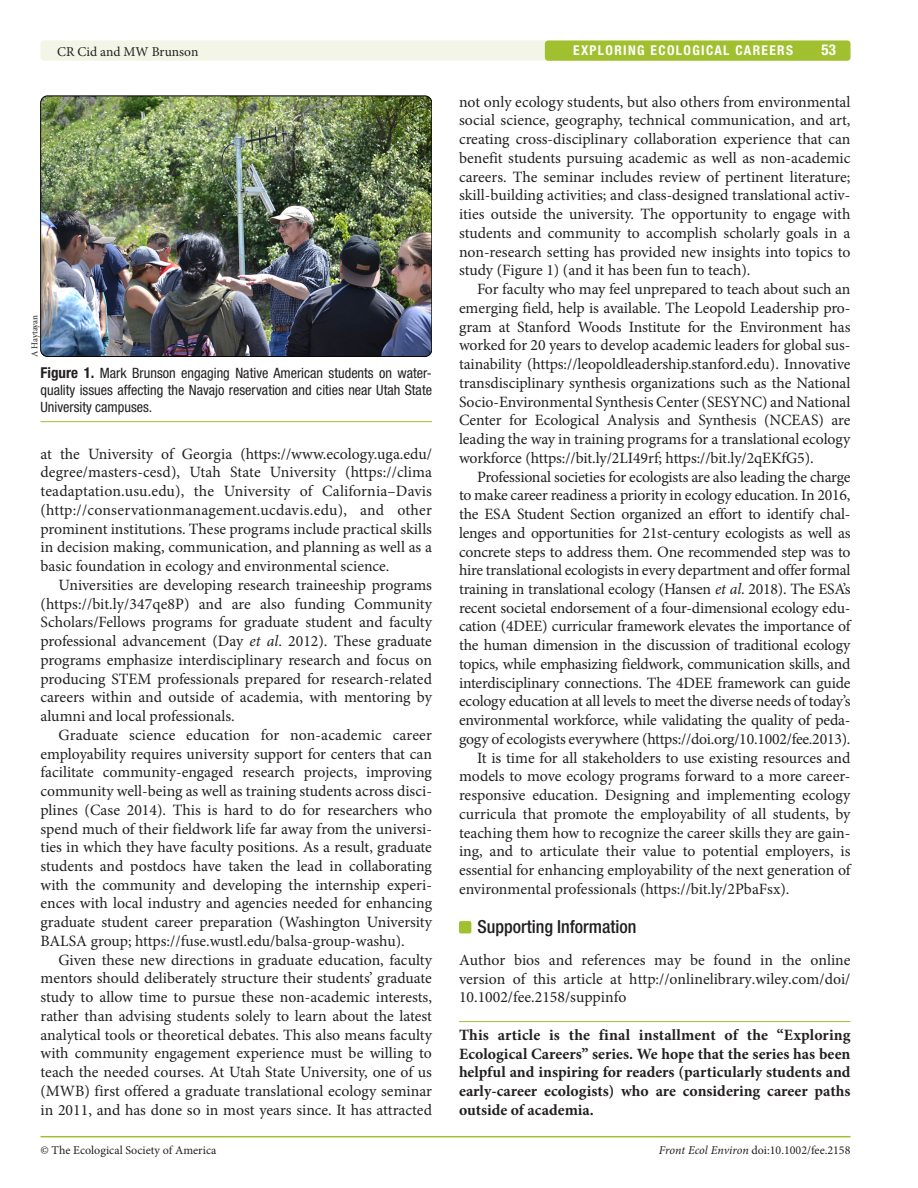
<style>
.page{position:relative;width:918px;height:1188px;background:#fff}
.page>*{position:absolute;margin:0;border:0;box-sizing:border-box;transform-origin:0 0}
.t1{font:500 condensed 18px "Helvetica Neue LT Std";color:#231f20}
.t2{font:15.75px/18.8px "Minion Pro";letter-spacing:-.01em;color:#231f20;text-align:justify}
.t3{font:700 15.75px/18.8px "Minion Pro";color:#231f20;text-align:justify}
.t4{font:700 condensed 15px "Helvetica Neue LT Std";color:#fff}
.t5{font:condensed 14.25px/17.2px "Helvetica Neue LT Std";color:#231f20;text-align:justify}
.t6{font:700 condensed 13.5px "Helvetica Neue LT Std";letter-spacing:.1em;color:#fff}
.t7{font:13.5px "Minion Pro";color:#231f20}
.t8{font:12px "Minion Pro";color:#231f20}
.t9{font:9px "Minion Pro";letter-spacing:-.02em;color:#231f20}
.s1{font-weight:700;font-size:15px}
.s2{font-style:italic}
</style>
<div class="page">
<hr style="left:40px;top:1136px;width:810px;height:1px;background:#a1c030">
<div style="left:40px;top:40px;width:811px;height:21px;background:#f3f6e6;border-radius:3px"></div>
<div style="left:545px;top:40px;width:306px;height:21px;background:#a1c030;border-radius:3px"></div>
<div style="left:459px;top:921px;width:12px;height:12px;background:#a1c030;border-radius:2px"></div>
<hr style="left:40px;top:421px;width:392px;height:1px;background:#a1c030">
<img style="left:41px;top:96px;width:391px;height:261px">
<div style="left:40px;top:96px;width:392px;height:261px;border:1px solid #000;border-radius:7px"></div>
<hr style="left:459px;top:1021px;width:391px;height:1px;background:#a1c030">
<p class="t7" style="left:57px;top:42px;width:143px">CR Cid and MW Brunson</p>
<p class="t6" style="left:573px;top:42px;width:221px">EXPLORING ECOLOGICAL CAREERS</p>
<p class="t4" style="left:821px;top:41px;width:16px">53</p>
<p class="t9" style="left:29px;top:357px;width:44px;rotate:-90deg">A Haytayan</p>
<p class="t5" style="left:40px;top:364px;width:393px"><span class="s1">Figure 1.</span> Mark Brunson engaging Native American students on water&shy;quality issues affecting the Navajo reservation and cities near Utah State University campuses.</p>
<p class="t2" style="left:40px;top:444px;width:393px">at the University of Georgia (https://www.ecology.uga.edu/ degree/masters-cesd), Utah State University (https://clima teadaptation.usu.edu), the University of California–Davis (http://conservationmanagement.ucdavis.edu), and other prominent institutions. These programs include practical skills in decision making, communication, and planning as well as a basic foundation in ecology and environmental science.</p>
<p class="t2" style="left:41px;top:576px;width:393px;text-indent:18px">Universities are developing research traineeship programs (https://bit.ly/347qe8P) and are also funding Community Scholars/Fellows programs for graduate student and faculty professional advancement (Day <span class="s2">et al</span>. 2012). These graduate programs emphasize interdisciplinary research and focus on producing STEM professionals prepared for research-related careers within and outside of academia, with mentoring by alumni and local professionals.</p>
<p class="t2" style="left:41px;top:725px;width:393px;text-indent:18px">Graduate science education for non-academic career employability requires university support for centers that can facilitate community-engaged research projects, improving community well-being as well as training students across disci&shy;plines (Case 2014). This is hard to do for researchers who spend much of their fieldwork life far away from the universi&shy;ties in which they have faculty positions. As a result, graduate students and postdocs have taken the lead in collaborating with the community and developing the internship experi&shy;ences with local industry and agencies needed for enhancing graduate student career preparation (Washington University BALSA group; https://fuse.wustl.edu/balsa-group-washu).</p>
<p class="t2" style="left:41px;top:950px;width:393px;text-indent:18px">Given these new directions in graduate education, faculty mentors should deliberately structure their students’ graduate study to allow time to pursue these non-academic interests, rather than advising students solely to learn about the latest analytical tools or theoretical debates. This also means faculty with community engagement experience must be willing to teach the needed courses. At Utah State University, one of us (MWB) first offered a graduate translational ecology seminar in 2011, and has done so in most years since. It has attracted</p>
<p class="t2" style="left:459px;top:92px;width:393px">not only ecology students, but also others from environmental social science, geography, technical communication, and art, creating cross-disciplinary collaboration experience that can benefit students pursuing academic as well as non-academic careers. The seminar includes review of pertinent literature; skill-building activities; and class-designed translational activ&shy;ities outside the university. The opportunity to engage with students and community to accomplish scholarly goals in a non-research setting has provided new insights into topics to study (Figure 1) (and it has been fun to teach).</p>
<p class="t2" style="left:459px;top:280px;width:393px;text-indent:18px">For faculty who may feel unprepared to teach about such an emerging field, help is available. The Leopold Leadership pro&shy;gram at Stanford Woods Institute for the Environment has worked for 20 years to develop academic leaders for global sus&shy;tainability (https://leopoldleadership.stanford.edu). Innovative transdisciplinary synthesis organizations such as the National Socio-Environmental Synthesis Center (SESYNC) and National Center for Ecological Analysis and Synthesis (NCEAS) are leading the way in training programs for a translational ecology workforce (https://bit.ly/2LI49rf; https://bit.ly/2qEKfG5).</p>
<p class="t2" style="left:477px;top:467px;width:375px">Professional societies for ecologists are also leading the charge</p>
<p class="t2" style="left:459px;top:486px;width:393px">to make career readiness a priority in ecology education. In 2016,</p>
<p class="t2" style="left:459px;top:505px;width:393px">the ESA Student Section organized an effort to identify chal-</p>
<p class="t2" style="left:459px;top:523px;width:393px">lenges and opportunities for 21st-century ecologists as well as</p>
<p class="t2" style="left:459px;top:542px;width:393px">concrete steps to address them. One recommended step was to</p>
<p class="t2" style="left:459px;top:561px;width:393px">hire translational ecologists in every department and offer formal</p>
<p class="t2" style="left:459px;top:580px;width:393px">training in translational ecology (Hansen <span class="s2">et al</span>. 2018). The ESA’s</p>
<p class="t2" style="left:459px;top:598px;width:393px">recent societal endorsement of a four-dimensional ecology edu-</p>
<p class="t2" style="left:459px;top:617px;width:393px">cation (4DEE) curricular framework elevates the importance of</p>
<p class="t2" style="left:459px;top:636px;width:393px">the human dimension in the discussion of traditional ecology</p>
<p class="t2" style="left:459px;top:655px;width:393px">topics, while emphasizing fieldwork, communication skills, and</p>
<p class="t2" style="left:459px;top:673px;width:393px">interdisciplinary connections. The 4DEE framework can guide</p>
<p class="t2" style="left:459px;top:692px;width:393px">ecology education at all levels to meet the diverse needs of today’s</p>
<p class="t2" style="left:459px;top:711px;width:393px">environmental workforce, while validating the quality of peda-</p>
<p class="t2" style="left:459px;top:730px;width:393px">gogy of ecologists everywhere (https://doi.org/10.1002/fee.2013).</p>
<p class="t2" style="left:477px;top:748px;width:375px">It is time for all stakeholders to use existing resources and</p>
<p class="t2" style="left:459px;top:767px;width:393px">models to move ecology programs forward to a more career-</p>
<p class="t2" style="left:459px;top:786px;width:393px">responsive education. Designing and implementing ecology</p>
<p class="t2" style="left:459px;top:805px;width:393px">curricula that promote the employability of all students, by</p>
<p class="t2" style="left:459px;top:823px;width:393px">teaching them how to recognize the career skills they are gain-</p>
<p class="t2" style="left:459px;top:842px;width:393px">ing, and to articulate their value to potential employers, is</p>
<p class="t2" style="left:459px;top:861px;width:393px">essential for enhancing employability of the next generation of</p>
<p class="t2" style="left:459px;top:880px;width:332px">environmental professionals (https://bit.ly/2PbaFsx).</p>
<p class="t1" style="left:477px;top:916px;width:161px">Supporting Information</p>
<p class="t2" style="left:459px;top:951px;width:393px">Author bios and references may be found in the online version of this article at http://onlinelibrary.wiley.com/doi/ 10.1002/fee.2158/suppinfo</p>
<p class="t3" style="left:459px;top:1025px;width:393px">This article is the final installment of the “Exploring Ecological Careers” series. We hope that the series has been helpful and inspiring for readers (particularly students and early-career ecologists) who are considering career paths outside of academia.</p>
<p class="t8" style="left:40px;top:1142px;width:177px">© The Ecological Society of America</p>
<p class="t8" style="left:659px;top:1142px;width:193px"><span class="s2">Front Ecol Environ</span> doi:10.1002/fee.2158</p>
</div>
